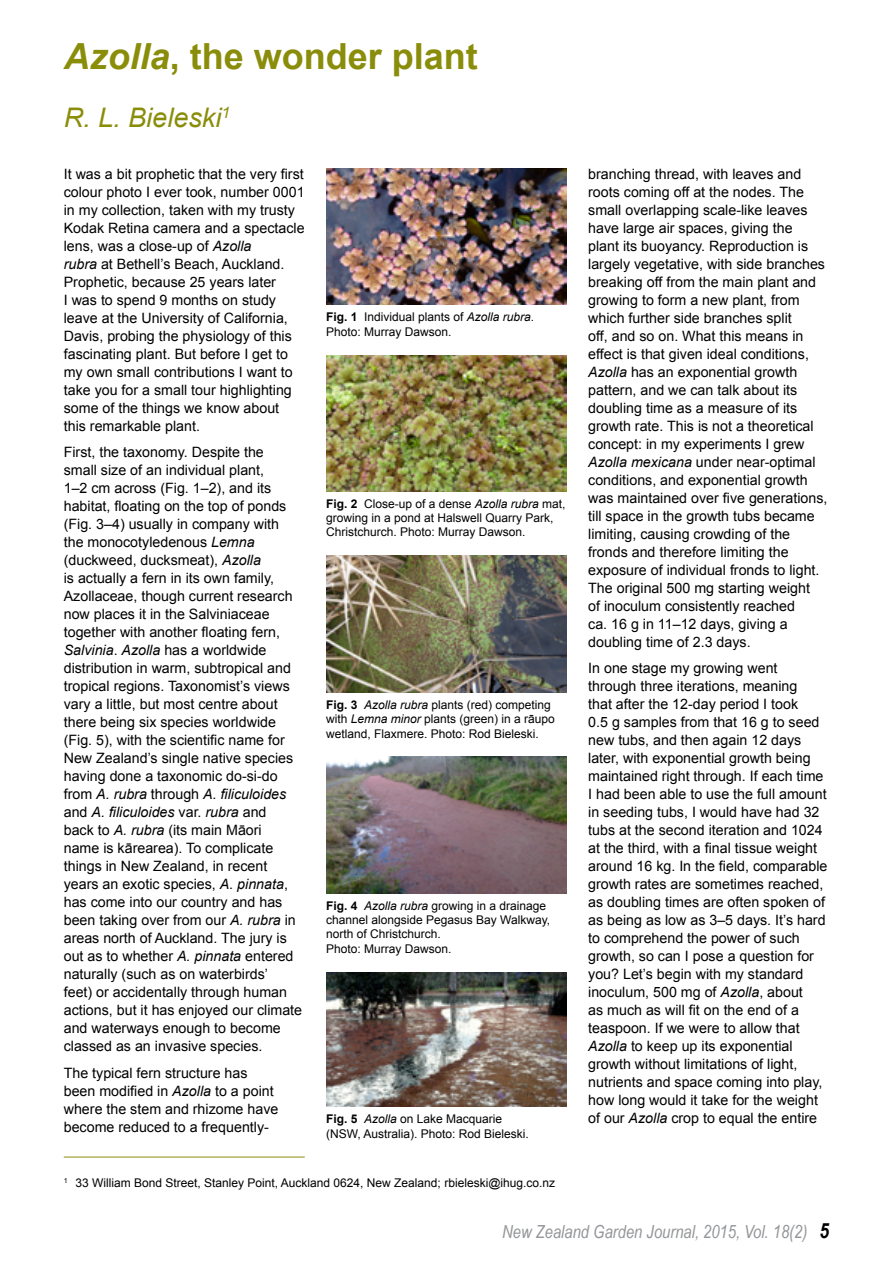
<style>
.page{position:relative;width:893px;height:1263px;background:#fff}
.page>*{position:absolute;margin:0;border:0;box-sizing:border-box;transform-origin:0 0}
.Article_Heading{font:700 36px "Arial";color:#8a8d09}
.Author_title{font:italic 27px "Arial";color:#8a8d09}
.t1{font:italic 18px "Arial Narrow";color:#939598}
.Body_Text{font:14.25px/18px "Arial";color:#000}
.footnote_text{font:12px/14.4px "Arial";color:#000}
.s1{font-style:italic}
.s2{font-weight:700}
.s3{font-weight:700;font-size:21px;color:#000}
</style>
<div class="page">
<hr style="left:64px;top:1157px;width:241px;height:1px;background:#8a8d09">
<img style="left:326px;top:169px;width:241px;height:136px">
<img style="left:326px;top:355px;width:241px;height:136px">
<img style="left:326px;top:556px;width:241px;height:136px">
<img style="left:326px;top:757px;width:241px;height:136px">
<img style="left:326px;top:972px;width:241px;height:135px">
<p class="Article_Heading" style="left:64px;top:32px;width:416px"><span class="s1">Azolla</span>, the wonder plant</p>
<p class="Author_title" style="left:64px;top:100px;width:168px">R. L. Bieleski<sup>1</sup></p>
<p class="Body_Text" style="left:64px;top:165px;width:242px">It was a bit prophetic that the very first colour photo I ever took, number 0001 in my collection, taken with my trusty Kodak Retina camera and a spectacle lens, was a close-up of <span class="s1">Azolla<br>rubra</span> at Bethell’s Beach, Auckland.<br>Prophetic, because 25 years later<br>I was to spend 9 months on study leave at the University of California, Davis, probing the physiology of this fascinating plant. But before I get to my own small contributions I want to take you for a small tour highlighting some of the things we know about this remarkable plant.</p>
<p class="Body_Text" style="left:64px;top:443px;width:240px">First, the taxonomy. Despite the<br>small size of an individual plant,<br>1–2 cm across (Fig. 1–2), and its habitat, floating on the top of ponds (Fig. 3–4) usually in company with the monocotyledenous <span class="s1">Lemna </span>(duckweed, ducksmeat), <span class="s1">Azolla<br></span>is actually a fern in its own family, Azollaceae, though current research now places it in the Salviniaceae together with another floating fern, <span class="s1">Salvinia</span>. <span class="s1">Azolla</span> has a worldwide distribution in warm, subtropical and tropical regions. Taxonomist’s views vary a little, but most centre about there being six species worldwide (Fig. 5), with the scientific name for New Zealand’s single native species having done a taxonomic do-si-do from <span class="s1">A. rubra</span> through <span class="s1">A. filiculoides </span>and <span class="s1">A. filiculoides</span> var. <span class="s1">rubra</span> and<br>back to <span class="s1">A. rubra</span> (its main Māori<br>name is kārearea). To complicate things in New Zealand, in recent years an exotic species, <span class="s1">A. pinnata</span>, has come into our country and has been taking over from our <span class="s1">A. rubra</span> in areas north of Auckland. The jury is out as to whether <span class="s1">A. pinnata</span> entered naturally (such as on waterbirds’<br>feet) or accidentally through human actions, but it has enjoyed our climate and waterways enough to become classed as an invasive species.</p>
<p class="Body_Text" style="left:64px;top:1064px;width:216px">The typical fern structure has been modified in <span class="s1">Azolla</span> to a point where the stem and rhizome have become reduced to a frequently-</p>
<p class="footnote_text" style="left:326px;top:310px;width:210px"><span class="s2">Fig. 1</span> Individual plants of <span class="s1">Azolla rubra</span>.<br>Photo: Murray Dawson.</p>
<p class="footnote_text" style="left:326px;top:496px;width:241px"><span class="s2">Fig. 2</span> Close-up of a dense <span class="s1">Azolla rubra</span> mat, growing in a pond at Halswell Quarry Park,<br>Christchurch. Photo: Murray Dawson.</p>
<p class="footnote_text" style="left:326px;top:697px;width:230px"><span class="s2">Fig. 3</span> <span class="s1">Azolla rubra</span> plants (red) competing with <span class="s1">Lemna minor</span> plants (green) in a rāupo wetland, Flaxmere. Photo: Rod Bieleski.</p>
<p class="footnote_text" style="left:326px;top:898px;width:226px"><span class="s2">Fig. 4</span> <span class="s1">Azolla rubra</span> growing in a drainage channel alongside Pegasus Bay Walkway, north of Christchurch.<br>Photo: Murray Dawson.</p>
<p class="footnote_text" style="left:326px;top:1112px;width:204px"><span class="s2">Fig. 5</span> <span class="s1">Azolla</span> on Lake Macquarie (NSW, Australia). Photo: Rod Bieleski.</p>
<p class="footnote_text" style="left:64px;top:1175px;width:493px"><sup>1</sup> 33 William Bond Street, Stanley Point, Auckland 0624, New Zealand; rbieleski@ihug.co.nz</p>
<p class="Body_Text" style="left:588px;top:165px;width:241px">branching thread, with leaves and roots coming off at the nodes. The small overlapping scale-like leaves have large air spaces, giving the<br>plant its buoyancy. Reproduction is largely vegetative, with side branches breaking off from the main plant and growing to form a new plant, from which further side branches split<br>off, and so on. What this means in effect is that given ideal conditions, <span class="s1">Azolla</span> has an exponential growth pattern, and we can talk about its doubling time as a measure of its growth rate. This is not a theoretical concept: in my experiments I grew <span class="s1">Azolla mexicana</span> under near-optimal conditions, and exponential growth was maintained over five generations, till space in the growth tubs became limiting, causing crowding of the fronds and therefore limiting the exposure of individual fronds to light.<br>The original 500 mg starting weight<br>of inoculum consistently reached<br>ca. 16 g in 11–12 days, giving a doubling time of 2.3 days.</p>
<p class="Body_Text" style="left:588px;top:659px;width:241px">In one stage my growing went through three iterations, meaning<br>that after the 12-day period I took<br>0.5 g samples from that 16 g to seed new tubs, and then again 12 days later, with exponential growth being maintained right through. If each time I had been able to use the full amount in seeding tubs, I would have had 32 tubs at the second iteration and 1024 at the third, with a final tissue weight around 16 kg. In the field, comparable growth rates are sometimes reached, as doubling times are often spoken of as being as low as 3–5 days. It’s hard to comprehend the power of such growth, so can I pose a question for you? Let’s begin with my standard inoculum, 500 mg of <span class="s1">Azolla</span>, about<br>as much as will fit on the end of a teaspoon. If we were to allow that <span class="s1">Azolla</span> to keep up its exponential growth without limitations of light, nutrients and space coming into play, how long would it take for the weight of our <span class="s1">Azolla</span> crop to equal the entire</p>
<p class="t1" style="left:502px;top:1219px;width:328px">New Zealand Garden Journal, 2015, Vol. 18(2) <span class="s3">5</span></p>
</div>
